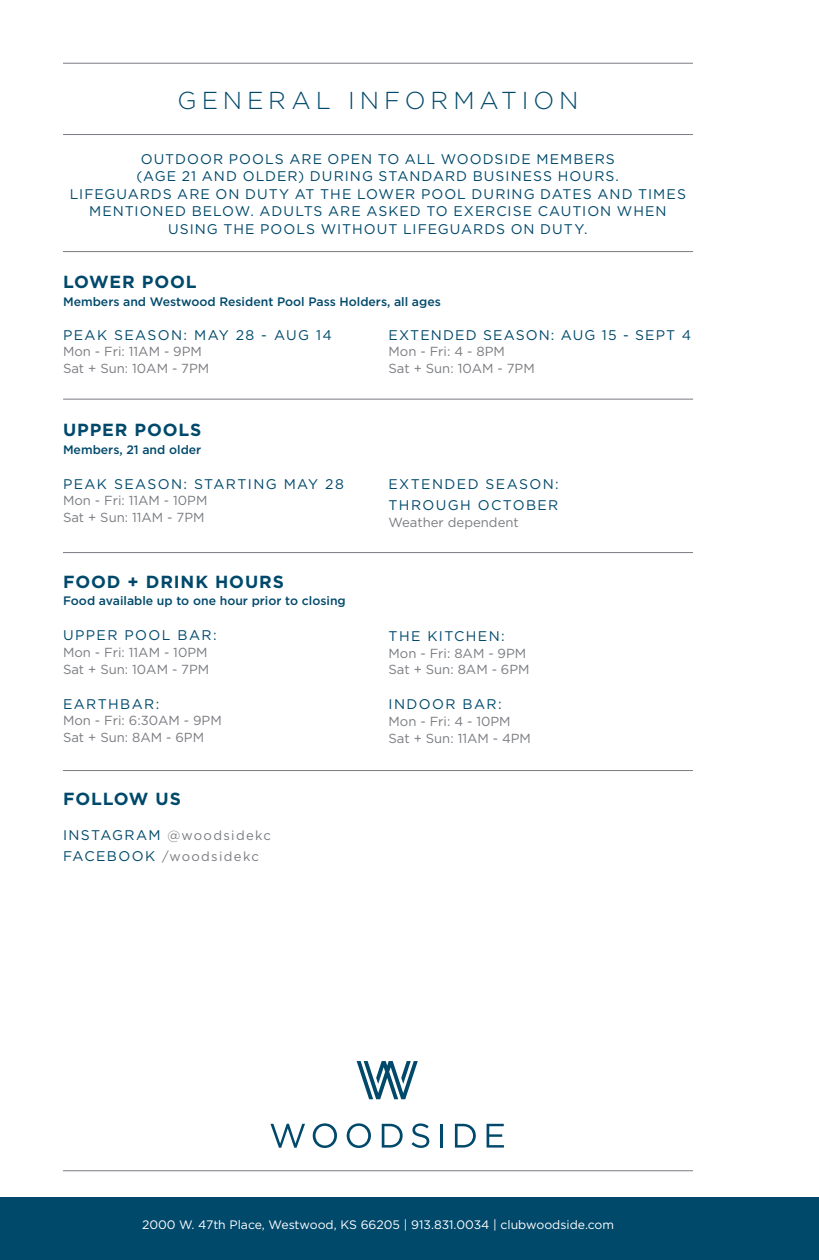
<style>
.page{position:relative;width:819px;height:1260px;background:#fff}
.page>*{position:absolute;margin:0;border:0;box-sizing:border-box;transform-origin:0 0}
.Page_Header{font:300 24.5px "Gotham";letter-spacing:.2em;color:#00496b}
.Section_Header{font:700 17.5px "Gotham";letter-spacing:.05em;color:#00496b}
.Page_Description{font:14px/17.5px "Gotham";letter-spacing:.075em;color:#00496b;text-align:center}
.Item_Name{font:14px "Gotham";letter-spacing:.1em;color:#00496b}
.Item_Name-2{font:14px "Gotham";letter-spacing:.08em;color:#00496b}
.Page_Description-2{font:14px "Gotham";letter-spacing:.1em;color:#00496b}
.Item_Description___P{font:13.12px "Gotham";color:#7a7c81}
.Item_Name-3{font:13.12px "Gotham";letter-spacing:.1em;color:#7a7c81}
.Section_Description{font:500 12.25px "Gotham";color:#00496b}
.t1{font:12.25px "Gotham";color:#fff}
.s1{font-size:14px;color:#00496b}
</style>
<div class="page">
<hr style="left:63px;top:134px;width:630px;height:1px;background:#7a7c81">
<hr style="left:63px;top:63px;width:630px;height:1px;background:#7a7c81">
<div style="left:0;top:1197px;width:819px;height:63px;background:#00496b"></div>
<hr style="left:63px;top:251px;width:630px;height:1px;background:#7a7c81">
<hr style="left:63px;top:399px;width:630px;height:1px;background:#7a7c81">
<hr style="left:63px;top:552px;width:630px;height:1px;background:#7a7c81">
<hr style="left:63px;top:770px;width:630px;height:1px;background:#7a7c81">
<svg style="left:270px;top:1124px;width:35px;height:24px"></svg>
<svg style="left:313px;top:1123px;width:24px;height:25px"></svg>
<svg style="left:347px;top:1123px;width:24px;height:25px"></svg>
<svg style="left:382px;top:1124px;width:21px;height:24px"></svg>
<svg style="left:412px;top:1123px;width:17px;height:25px"></svg>
<hr style="left:440px;top:1124px;width:3px;height:24px;background:#00496b">
<svg style="left:455px;top:1124px;width:21px;height:24px"></svg>
<svg style="left:487px;top:1124px;width:17px;height:24px"></svg>
<svg style="left:357px;top:1061px;width:61px;height:38px"></svg>
<hr style="left:63px;top:1170px;width:630px;height:1px;background:#7a7c81">
<p class="Page_Header" style="left:177px;top:85px;width:403px">GENERAL INFORMATION</p>
<p class="Page_Description" style="left:141px;top:150px;width:476px">OUTDOOR POOLS ARE OPEN TO ALL WOODSIDE MEMBERS</p>
<p class="Page_Description" style="left:137px;top:167px;width:482px">(AGE 21 AND OLDER) DURING STANDARD BUSINESS HOURS.</p>
<p class="Page_Description" style="left:70px;top:185px;width:618px">LIFEGUARDS ARE ON DUTY AT THE LOWER POOL DURING DATES AND TIMES<br>MENTIONED BELOW. ADULTS ARE ASKED TO EXERCISE CAUTION WHEN<br>USING THE POOLS WITHOUT LIFEGUARDS ON DUTY.</p>
<p class="Section_Header" style="left:63px;top:271px;width:135px">LOWER POOL</p>
<p class="Section_Description" style="left:63px;top:294px;width:379px">Members and Westwood Resident Pool Pass Holders, all ages</p>
<p class="Page_Description-2" style="left:63px;top:326px;width:270px">PEAK SEASON: MAY 28 - AUG 14</p>
<p class="Item_Description___P" style="left:63px;top:343px;width:140px">Mon - Fri: 11AM - 9PM</p>
<p class="Item_Description___P" style="left:63px;top:360px;width:148px">Sat + Sun: 10AM - 7PM</p>
<p class="Section_Header" style="left:63px;top:418px;width:140px">UPPER POOLS</p>
<p class="Section_Description" style="left:63px;top:441px;width:140px">Members, 21 and older</p>
<p class="Item_Name" style="left:63px;top:475px;width:282px">PEAK SEASON: STARTING MAY 28</p>
<p class="Item_Description___P" style="left:63px;top:492px;width:146px">Mon - Fri: 11AM - 10PM</p>
<p class="Item_Description___P" style="left:63px;top:509px;width:143px">Sat + Sun: 11AM - 7PM</p>
<p class="Section_Header" style="left:63px;top:570px;width:222px">FOOD + DRINK HOURS</p>
<p class="Section_Description" style="left:63px;top:593px;width:284px">Food available up to one hour prior to closing</p>
<p class="Item_Name" style="left:63px;top:626px;width:155px">UPPER POOL BAR:</p>
<p class="Item_Description___P" style="left:63px;top:644px;width:146px">Mon - Fri: 11AM - 10PM</p>
<p class="Item_Description___P" style="left:63px;top:661px;width:148px">Sat + Sun: 10AM - 7PM</p>
<p class="Item_Name" style="left:63px;top:695px;width:98px">EARTHBAR:</p>
<p class="Item_Description___P" style="left:63px;top:712px;width:160px">Mon - Fri: 6:30AM - 9PM</p>
<p class="Item_Description___P" style="left:63px;top:729px;width:143px">Sat + Sun: 8AM - 6PM</p>
<p class="Section_Header" style="left:63px;top:788px;width:119px">FOLLOW US</p>
<p class="Item_Name-3" style="left:63px;top:827px;width:210px"><span class="s1">INSTAGRAM</span> @woodsidekc</p>
<p class="Item_Name-3" style="left:63px;top:848px;width:197px"><span class="s1">FACEBOOK</span> /woodsidekc</p>
<p class="Item_Name-2" style="left:389px;top:326px;width:304px">EXTENDED SEASON: AUG 15 - SEPT 4</p>
<p class="Item_Description___P" style="left:389px;top:343px;width:118px">Mon - Fri: 4 - 8PM</p>
<p class="Item_Description___P" style="left:389px;top:360px;width:148px">Sat + Sun: 10AM - 7PM</p>
<p class="Item_Name" style="left:389px;top:475px;width:172px">EXTENDED SEASON:</p>
<p class="Item_Name" style="left:389px;top:496px;width:171px">THROUGH OCTOBER</p>
<p class="Item_Description___P" style="left:389px;top:514px;width:132px">Weather dependent</p>
<p class="Item_Name" style="left:389px;top:627px;width:118px">THE KITCHEN:</p>
<p class="Item_Description___P" style="left:389px;top:645px;width:139px">Mon - Fri: 8AM - 9PM</p>
<p class="Item_Description___P" style="left:389px;top:661px;width:143px">Sat + Sun: 8AM - 6PM</p>
<p class="Item_Name" style="left:389px;top:695px;width:115px">INDOOR BAR:</p>
<p class="Item_Description___P" style="left:389px;top:713px;width:124px">Mon - Fri: 4 - 10PM</p>
<p class="Item_Description___P" style="left:389px;top:729px;width:144px">Sat + Sun: 11AM - 4PM</p>
<p class="t1" style="left:142px;top:1217px;width:474px">2000 W. 47th Place, Westwood, KS 66205 | 913.831.0034 | clubwoodside.com</p>
</div>
